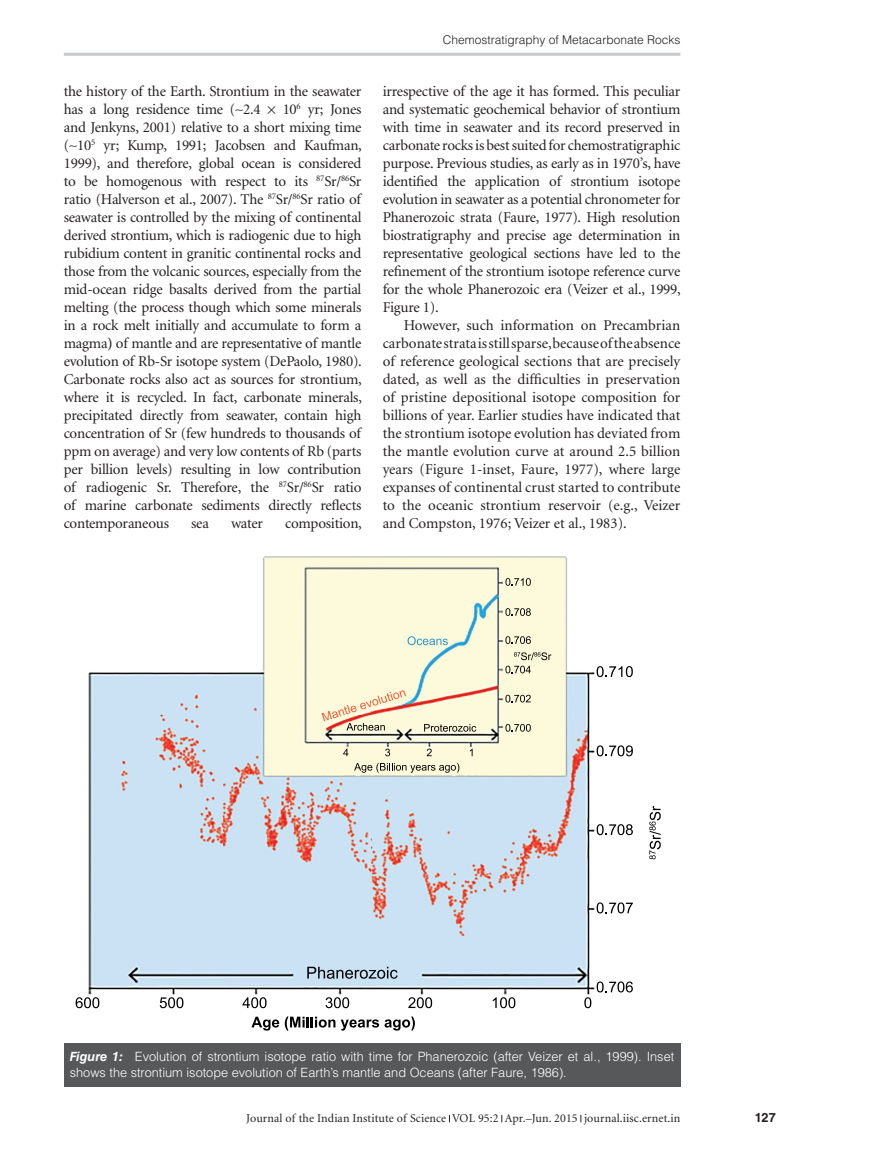
<style>
.page{position:relative;width:893px;height:1174px;background:#fff}
.page>*{position:absolute;margin:0;border:0;box-sizing:border-box;transform-origin:0 0}
.Tx{font:15px/18px "Minion";letter-spacing:-.015em;color:#231f20;text-align:justify}
.FigC{font:300 12.75px/16.5px "Helvetica LT Std";color:#fff}
.RunF-folio{font:700 12.75px "Helvetica LT Std";color:#231f20}
.RunF-R{font:12px "Minion";letter-spacing:.01em;color:#231f20}
.RunH-R{font:300 12px "Helvetica LT Std";color:#231f20}
.s1{font-weight:700}
.s2{font-weight:700;font-style:italic}
</style>
<div class="page">
<hr style="left:64px;top:53px;width:616px;height:3px;background:#c7c8ca">
<div style="left:64px;top:1042px;width:616px;height:44px;background:#57585a"></div>
<img style="left:75px;top:556px;width:580px;height:475px">
<svg style="left:251px;top:1016px;width:28px;height:14px"></svg>
<svg style="left:285px;top:1016px;width:50px;height:14px"></svg>
<svg style="left:341px;top:1019px;width:38px;height:11px"></svg>
<svg style="left:385px;top:1016px;width:30px;height:14px"></svg>
<svg style="left:307px;top:966px;width:91px;height:12px"></svg>
<svg style="left:76px;top:997px;width:23px;height:11px"></svg>
<svg style="left:160px;top:997px;width:23px;height:11px"></svg>
<svg style="left:242px;top:997px;width:25px;height:11px"></svg>
<svg style="left:326px;top:997px;width:23px;height:11px"></svg>
<svg style="left:408px;top:997px;width:24px;height:11px"></svg>
<svg style="left:493px;top:997px;width:22px;height:11px"></svg>
<svg style="left:584px;top:997px;width:7px;height:11px"></svg>
<svg style="left:597px;top:981px;width:36px;height:11px"></svg>
<svg style="left:597px;top:902px;width:36px;height:11px"></svg>
<svg style="left:597px;top:824px;width:36px;height:11px"></svg>
<svg style="left:649px;top:806px;width:12px;height:53px"></svg>
<svg style="left:597px;top:745px;width:36px;height:11px"></svg>
<svg style="left:343px;top:748px;width:5px;height:8px"></svg>
<svg style="left:354px;top:763px;width:105px;height:9px"></svg>
<svg style="left:424px;top:724px;width:52px;height:7px"></svg>
<svg style="left:385px;top:748px;width:5px;height:8px"></svg>
<svg style="left:427px;top:748px;width:5px;height:8px"></svg>
<svg style="left:470px;top:748px;width:3px;height:8px"></svg>
<svg style="left:505px;top:724px;width:26px;height:7px"></svg>
<svg style="left:505px;top:695px;width:26px;height:7px"></svg>
<svg style="left:505px;top:636px;width:26px;height:8px"></svg>
<svg style="left:408px;top:636px;width:40px;height:9px"></svg>
<svg style="left:322px;top:690px;width:84px;height:40px;background:#f2d8bc"></svg>
<svg style="left:505px;top:652px;width:46px;height:21px"></svg>
<svg style="left:505px;top:608px;width:26px;height:8px"></svg>
<svg style="left:505px;top:578px;width:26px;height:8px"></svg>
<svg style="left:597px;top:666px;width:36px;height:11px"></svg>
<p class="Tx" style="left:64px;top:83px;width:299px">the history of the Earth. Strontium in the seawater has a long residence time (∼2.4</p>
<p class="Tx" style="left:64px;top:101px;width:300px;text-indent:219px">10<sup>6</sup> yr; Jones and Jenkyns, 2001) relative to a short mixing time (∼10<sup>5</sup> yr; Kump, 1991; Jacobsen and Kaufman, 1999), and therefore, global ocean is considered to be homogenous with respect to its <sup>87</sup>Sr/<sup>86</sup>Sr ratio (Halverson et al., 2007). The <sup>87</sup>Sr/<sup>86</sup>Sr ratio of seawater is controlled by the mixing of continental derived strontium, which is radiogenic due to high rubidium content in granitic continental rocks and those from the volcanic sources, especially from the mid-ocean ridge basalts derived from the partial melting (the process though which some minerals in a rock melt initially and accumulate to form a magma<span class="s1">)</span> of mantle and are representative of mantle evolution of Rb-Sr isotope system (DePaolo, 1980).<br>Carbonate rocks also act as sources for strontium, where it is recycled. In fact, carbonate minerals, precipitated directly from seawater, contain high concentration of Sr (few hundreds to thousands of ppm on average) and very low contents of Rb (parts per billion levels) resulting in low contribution of radiogenic Sr. Therefore, the <sup>87</sup>Sr/<sup>86</sup>Sr ratio of marine carbonate sediments directly reflects contemporaneous</p>
<p class="Tx" style="left:191px;top:515px;width:19px">sea</p>
<p class="Tx" style="left:231px;top:515px;width:34px">water</p>
<p class="Tx" style="left:285px;top:515px;width:78px">composition,</p>
<p class="RunH-R" style="left:443px;top:32px;width:239px">Chemostratigraphy of Metacarbonate Rocks</p>
<p class="Tx" style="left:383px;top:83px;width:300px">irrespective of the age it has formed. This peculiar and systematic geochemical behavior of strontium with time in seawater and its record preserved in carbonate rocks is best suited for chemostratigraphic purpose. Previous studies, as early as in 1970’s, have identified the application of strontium isotope evolution in seawater as a potential chronometer for Phanerozoic strata (Faure, 1977). High resolution biostratigraphy and precise age determination in representative geological sections have led to the refinement of the strontium isotope reference curve for the whole Phanerozoic era (Veizer et al., 1999, Figure 1).</p>
<p class="Tx" style="left:383px;top:317px;width:299px;text-indent:21px">However, such information on Precambrian carbonate strata is still sparse, because of the absence of reference geological sections that are precisely dated, as well as the difficulties in preservation of pristine depositional isotope composition for billions of year. Earlier studies have indicated that the strontium isotope evolution has deviated from the mantle evolution curve at around 2.5 billion years (Figure 1-inset, Faure, 1977), where large expanses of continental crust started to contribute to the oceanic strontium reservoir (e.g., Veizer and Compston, 1976; Veizer et al., 1983).</p>
<p class="FigC" style="left:70px;top:1048px;width:606px"><span class="s2">Figure 1:</span> Evolution of strontium isotope ratio with time for Phanerozoic (after Veizer et al., 1999). Inset shows the strontium isotope evolution of Earth’s mantle and Oceans (after Faure, 1986).</p>
<p class="RunF-R" style="left:246px;top:1112px;width:436px">Journal of the Indian Institute of Science VOL 95:2 Apr.–Jun. 2015 journal.iisc.ernet.in</p>
<p class="RunF-folio" style="left:755px;top:1110px;width:23px">127</p>
</div>
